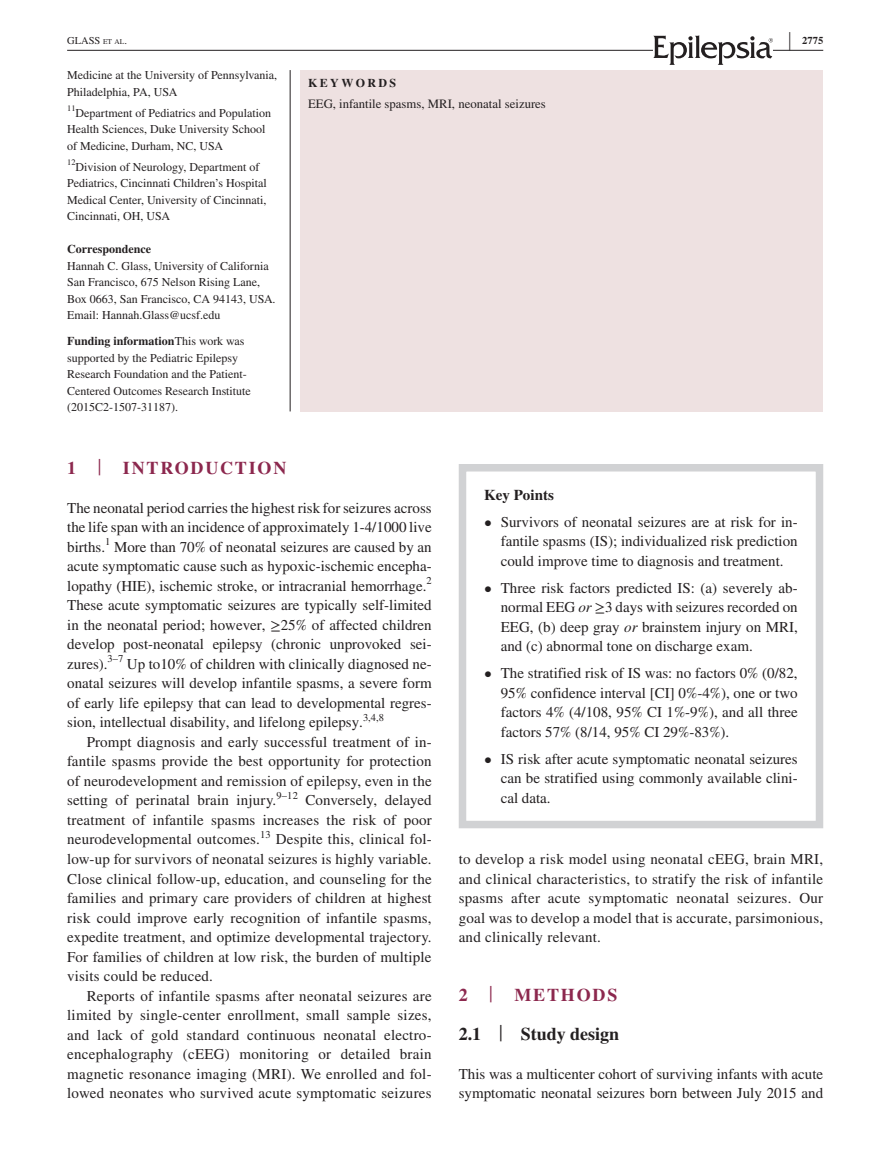
<style>
.page{position:relative;width:893px;height:1174px;background:#fff}
.page>*{position:absolute;margin:0;border:0;box-sizing:border-box;transform-origin:0 0}
.t1{font:700 25.95px "STIX";color:#231f20;scale:.36 1}
.t2{font:700 18px/39px "STIX";color:#231f20}
.t3{font:700 18px "STIX";letter-spacing:.1em;color:#8c284e}
.t4{font:15px/19.5px "STIX";color:#231f20;text-align:justify}
.t5{font:700 15px "STIX";color:#231f20}
.t6{font:12.75px "STIX";color:#231f20}
.t7{font:12px/16.5px "STIX";color:#231f20}
.t8{font:700 12px "STIX";color:#231f20}
.t9{font:700 12px "STIX";letter-spacing:.2em;color:#231f20}
.t10{font:10.5px "STIX";color:#231f20}
.t11{font:10.5px "STIX";color:#231f20}
.t12{font:700 10.5px "STIX";color:#231f20}
.s1{font-size:7.35px}
.s2{font-weight:700}
.s3{font-weight:400;font-size:23.7px}
.s4{font-style:italic}
.s5{color:#8c284e}
.s6{font-weight:400;font-size:23.7px;color:#8c284e}
</style>
<div class="page">
<hr style="left:67px;top:50px;width:756px;height:1px;background:#231f20">
<svg style="left:653px;top:35px;width:120px;height:30px"></svg>
<div style="left:301px;top:70px;width:522px;height:48px;background:#eee1e1"></div>
<div style="left:301px;top:117px;width:522px;height:294px;background:#eee1e1"></div>
<hr style="left:290px;top:70px;width:1px;height:341px;background:#231f20">
<div style="left:459px;top:464px;width:364px;height:364px;border:8px solid #d1d2d4"></div>
<h1 class="t1" style="left:789px;top:26px;width:7px">|</h1>
<p class="t11" style="left:67px;top:33px;width:61px">GLASS <span class="s1">et al</span> .</p>
<p class="t12" style="left:802px;top:34px;width:22px">2775</p>
<p class="t7" style="left:67px;top:68px;width:212px">Medicine at the University of Pennsylvania,<br>Philadelphia, PA, USA</p>
<p class="t7" style="left:67px;top:105px;width:205px"><sup>11</sup>Department of Pediatrics and Population<br>Health Sciences, Duke University School of Medicine, Durham, NC, USA</p>
<p class="t7" style="left:67px;top:159px;width:201px"><sup>12</sup>Division of Neurology, Department of Pediatrics, Cincinnati Children’s Hospital Medical Center, University of Cincinnati, Cincinnati, OH, USA</p>
<p class="t8" style="left:67px;top:242px;width:85px">Correspondence</p>
<p class="t7" style="left:67px;top:258px;width:210px">Hannah C. Glass, University of California San Francisco, 675 Nelson Rising Lane, Box 0663, San Francisco, CA 94143, USA.<br>Email: Hannah.Glass@ucsf.edu</p>
<p class="t7" style="left:67px;top:334px;width:185px"><span class="s2">Funding information</span>This work was supported by the Pediatric Epilepsy Research Foundation and the Patient-Centered Outcomes Research Institute (2015C2-1507-31187).</p>
<p class="t9" style="left:308px;top:75px;width:90px">KEYWORDS</p>
<p class="t6" style="left:308px;top:95px;width:239px">EEG, infantile spasms, MRI, neonatal seizures</p>
<p class="t3" style="left:67px;top:457px;width:221px">1 <span class="s3">|</span> INTRODUCTION</p>
<p class="t4" style="left:67px;top:499px;width:366px">The neonatal period carries the highest risk for seizures across the life span with an incidence of approximately 1-4/1000 live births.</p>
<p class="t10" style="left:105px;top:534px;width:7px">1</p>
<p class="t4" style="left:67px;top:538px;width:366px;text-indent:47px">More than 70% of neonatal seizures are caused by an acute symptomatic cause such as hypoxic-ischemic encepha&shy;lopathy (HIE), ischemic stroke, or intracranial hemorrhage.</p>
<p class="t10" style="left:426px;top:573px;width:7px">2</p>
<p class="t4" style="left:67px;top:596px;width:366px">These acute symptomatic seizures are typically self-limited in the neonatal period; however, ≥25% of affected children develop post-neonatal epilepsy (chronic unprovoked sei&shy;zures).</p>
<p class="t10" style="left:108px;top:651px;width:17px">3–7</p>
<p class="t4" style="left:67px;top:655px;width:366px;text-indent:60px">Up to10% of children with clinically diagnosed ne&shy;onatal seizures will develop infantile spasms, a severe form of early life epilepsy that can lead to developmental regres&shy;sion, intellectual disability, and lifelong epilepsy.</p>
<p class="t10" style="left:363px;top:710px;width:22px">3,4,8</p>
<p class="t4" style="left:67px;top:733px;width:366px;text-indent:20px">Prompt diagnosis and early successful treatment of in&shy;fantile spasms provide the best opportunity for protection of neurodevelopment and remission of epilepsy, even in the setting of perinatal brain injury.</p>
<p class="t10" style="left:277px;top:788px;width:23px">9–12</p>
<p class="t4" style="left:67px;top:791px;width:366px;text-indent:238px">Conversely, delayed treatment of infantile spasms increases the risk of poor neurodevelopmental outcomes.</p>
<p class="t10" style="left:260px;top:827px;width:12px">13</p>
<p class="t4" style="left:67px;top:830px;width:366px;text-indent:209px">Despite this, clinical fol&shy;low-up for survivors of neonatal seizures is highly variable.<br>Close clinical follow-up, education, and counseling for the families and primary care providers of children at highest risk could improve early recognition of infantile spasms, expedite treatment, and optimize developmental trajectory.<br>For families of children at low risk, the burden of multiple visits could be reduced.</p>
<p class="t4" style="left:67px;top:986px;width:366px;text-indent:20px">Reports of infantile spasms after neonatal seizures are limited by single-center enrollment, small sample sizes, and lack of gold standard continuous neonatal electro&shy;encephalography (cEEG) monitoring or detailed brain magnetic resonance imaging (MRI). We enrolled and fol&shy;lowed neonates who survived acute symptomatic seizures</p>
<p class="t5" style="left:484px;top:486px;width:71px">Key Points</p>
<p class="t4" style="left:501px;top:513px;width:298px;text-indent:-16px">• Survivors of neonatal seizures are at risk for in&shy;fantile spasms (IS); individualized risk prediction could improve time to diagnosis and treatment.</p>
<p class="t4" style="left:501px;top:579px;width:299px;text-indent:-16px">• Three risk factors predicted IS: (a) severely ab&shy;normal EEG <span class="s4">or</span> ≥3 days with seizures recorded on EEG, (b) deep gray <span class="s4">or</span> brainstem injury on MRI, and (c) abnormal tone on discharge exam.</p>
<p class="t4" style="left:501px;top:664px;width:298px;text-indent:-16px">• The stratified risk of IS was: no factors 0% (0/82, 95% confidence interval [CI] 0%-4%), one or two factors 4% (4/108, 95% CI 1%-9%), and all three factors 57% (8/14, 95% CI 29%-83%).</p>
<p class="t4" style="left:501px;top:750px;width:298px;text-indent:-16px">• IS risk after acute symptomatic neonatal seizures can be stratified using commonly available clini&shy;cal data.</p>
<p class="t4" style="left:459px;top:850px;width:366px">to develop a risk model using neonatal cEEG, brain MRI, and clinical characteristics, to stratify the risk of infantile spasms after acute symptomatic neonatal seizures. Our goal was to develop a model that is accurate, parsimonious, and clinically relevant.</p>
<p class="t2" style="left:459px;top:974px;width:162px"><span class="s5">2</span> <span class="s6">|</span> <span class="s5">METHODS<br></span>2.1 <span class="s3">|</span> Study design</p>
<p class="t4" style="left:459px;top:1064px;width:366px">This was a multicenter cohort of surviving infants with acute symptomatic neonatal seizures born between July 2015 and</p>
</div>
